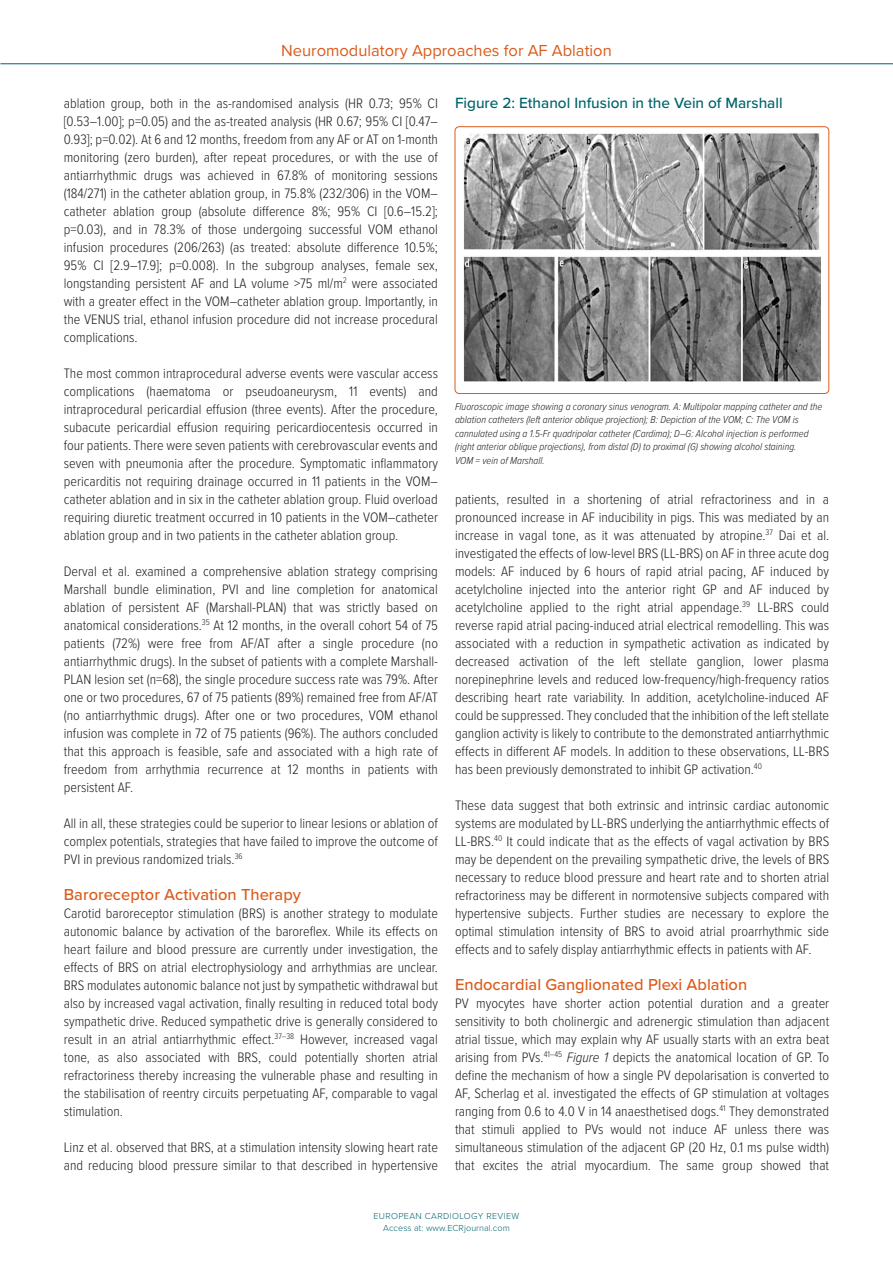
<style>
.page{position:relative;width:893px;height:1263px;background:#fff}
.page>*{position:absolute;margin:0;border:0;box-sizing:border-box;transform-origin:0 0}
._09b_HEADING_B{font:500 16.5px "Proxima Nova";color:#db5c1c}
.t1{font:16.5px "Proxima Nova";color:#db5c1c}
._11_FIG-TABLE_HEADIN{font:500 15.3px "Proxima Nova";color:#00636c}
._10_BODY_TEXT{font:300 14.25px/18px "Proxima Nova Cond";color:#231f20;text-align:justify}
._11a_CAPTION_FIG-TAB{font:italic 300 10.5px/13.5px "Proxima Nova Cond";color:#231f20}
.t2{font:300 9px/12.8px "Proxima Nova";letter-spacing:.025em;color:#00636c;text-align:center}
.s1{font-style:italic}
</style>
<div class="page">
<hr style="left:0;top:64px;width:893px;height:1px;background:#00636c">
<img style="left:463px;top:133px;width:357px;height:249px">
<div style="left:455px;top:126px;width:374px;height:268px;border:1px solid #db5c1c;border-radius:4px"></div>
<p class="t1" style="left:281px;top:38px;width:332px">Neuromodulatory Approaches for AF Ablation</p>
<p class="_10_BODY_TEXT" style="left:64px;top:94px;width:376px">ablation group, both in the as-randomised analysis (HR 0.73; 95% CI [0.53–1.00]; p=0.05) and the as-treated analysis (HR 0.67; 95% CI [0.47– 0.93]; p=0.02). At 6 and 12 months, freedom from any AF or AT on 1-month monitoring (zero burden), after repeat procedures, or with the use of antiarrhythmic drugs was achieved in 67.8% of monitoring sessions (184/271) in the catheter ablation group, in 75.8% (232/306) in the VOM– catheter ablation group (absolute difference 8%; 95% CI [0.6–15.2]; p=0.03), and in 78.3% of those undergoing successful VOM ethanol infusion procedures (206/263) (as treated: absolute difference 10.5%; 95% CI [2.9–17.9]; p=0.008). In the subgroup analyses, female sex, longstanding persistent AF and LA volume &gt;75 ml/m<sup>2</sup> were associated with a greater effect in the VOM–catheter ablation group. Importantly, in the VENUS trial, ethanol infusion procedure did not increase procedural complications.</p>
<p class="_10_BODY_TEXT" style="left:64px;top:364px;width:376px">The most common intraprocedural adverse events were vascular access complications (haematoma or pseudoaneurysm, 11 events) and intraprocedural pericardial effusion (three events). After the procedure, subacute pericardial effusion requiring pericardiocentesis occurred in four patients. There were seven patients with cerebrovascular events and seven with pneumonia after the procedure. Symptomatic inflammatory pericarditis not requiring drainage occurred in 11 patients in the VOM– catheter ablation and in six in the catheter ablation group. Fluid overload requiring diuretic treatment occurred in 10 patients in the VOM–catheter ablation group and in two patients in the catheter ablation group.</p>
<p class="_10_BODY_TEXT" style="left:64px;top:562px;width:376px">Derval et al. examined a comprehensive ablation strategy comprising Marshall bundle elimination, PVI and line completion for anatomical ablation of persistent AF (Marshall-PLAN) that was strictly based on anatomical considerations.<sup>35</sup> At 12 months, in the overall cohort 54 of 75 patients (72%) were free from AF/AT after a single procedure (no antiarrhythmic drugs). In the subset of patients with a complete Marshall-PLAN lesion set (n=68), the single procedure success rate was 79%. After one or two procedures, 67 of 75 patients (89%) remained free from AF/AT (no antiarrhythmic drugs). After one or two procedures, VOM ethanol infusion was complete in 72 of 75 patients (96%). The authors concluded that this approach is feasible, safe and associated with a high rate of freedom from arrhythmia recurrence at 12 months in patients with persistent AF.</p>
<p class="_10_BODY_TEXT" style="left:64px;top:814px;width:376px">All in all, these strategies could be superior to linear lesions or ablation of complex potentials, strategies that have failed to improve the outcome of PVI in previous randomized trials.<sup>36</sup></p>
<p class="_09b_HEADING_B" style="left:64px;top:882px;width:239px">Baroreceptor Activation Therapy</p>
<p class="_10_BODY_TEXT" style="left:64px;top:904px;width:376px">Carotid baroreceptor stimulation (BRS) is another strategy to modulate autonomic balance by activation of the baroreflex. While its effects on heart failure and blood pressure are currently under investigation, the effects of BRS on atrial electrophysiology and arrhythmias are unclear.<br>BRS modulates autonomic balance not just by sympathetic withdrawal but also by increased vagal activation, finally resulting in reduced total body sympathetic drive. Reduced sympathetic drive is generally considered to result in an atrial antiarrhythmic effect.<sup>37–38</sup> However, increased vagal tone, as also associated with BRS, could potentially shorten atrial refractoriness thereby increasing the vulnerable phase and resulting in the stabilisation of reentry circuits perpetuating AF, comparable to vagal stimulation.</p>
<p class="_10_BODY_TEXT" style="left:64px;top:1138px;width:376px">Linz et al. observed that BRS, at a stimulation intensity slowing heart rate and reducing blood pressure similar to that described in hypertensive</p>
<p class="_11_FIG-TABLE_HEADIN" style="left:455px;top:91px;width:329px">Figure 2: Ethanol Infusion in the Vein of Marshall</p>
<p class="_11a_CAPTION_FIG-TAB" style="left:455px;top:399px;width:369px">Fluoroscopic image showing a coronary sinus venogram. A: Multipolar mapping catheter and the ablation catheters (left anterior oblique projection); B: Depiction of the VOM; C: The VOM is cannulated using a 1.5-Fr quadripolar catheter (Cardima); D–G: Alcohol injection is performed (right anterior oblique projections), from distal (D) to proximal (G) showing alcohol staining.<br>VOM = vein of Marshall.</p>
<p class="_10_BODY_TEXT" style="left:455px;top:490px;width:376px">patients, resulted in a shortening of atrial refractoriness and in a pronounced increase in AF inducibility in pigs. This was mediated by an increase in vagal tone, as it was attenuated by atropine.<sup>37</sup> Dai et al. investigated the effects of low-level BRS (LL-BRS) on AF in three acute dog models: AF induced by 6 hours of rapid atrial pacing, AF induced by acetylcholine injected into the anterior right GP and AF induced by acetylcholine applied to the right atrial appendage.<sup>39</sup> LL-BRS could reverse rapid atrial pacing-induced atrial electrical remodelling. This was associated with a reduction in sympathetic activation as indicated by decreased activation of the left stellate ganglion, lower plasma norepinephrine levels and reduced low-frequency/high-frequency ratios describing heart rate variability. In addition, acetylcholine-induced AF could be suppressed. They concluded that the inhibition of the left stellate ganglion activity is likely to contribute to the demonstrated antiarrhythmic effects in different AF models. In addition to these observations, LL-BRS has been previously demonstrated to inhibit GP activation.<sup>40</sup></p>
<p class="_10_BODY_TEXT" style="left:455px;top:796px;width:376px">These data suggest that both extrinsic and intrinsic cardiac autonomic systems are modulated by LL-BRS underlying the antiarrhythmic effects of LL-BRS.<sup>40</sup> It could indicate that as the effects of vagal activation by BRS may be dependent on the prevailing sympathetic drive, the levels of BRS necessary to reduce blood pressure and heart rate and to shorten atrial refractoriness may be different in normotensive subjects compared with hypertensive subjects. Further studies are necessary to explore the optimal stimulation intensity of BRS to avoid atrial proarrhythmic side effects and to safely display antiarrhythmic effects in patients with AF.</p>
<p class="_09b_HEADING_B" style="left:455px;top:972px;width:294px">Endocardial Ganglionated Plexi Ablation</p>
<p class="_10_BODY_TEXT" style="left:455px;top:994px;width:376px">PV myocytes have shorter action potential duration and a greater sensitivity to both cholinergic and adrenergic stimulation than adjacent atrial tissue, which may explain why AF usually starts with an extra beat arising from PVs.<sup>41–45</sup> <span class="s1">Figure 1</span> depicts the anatomical location of GP. To define the mechanism of how a single PV depolarisation is converted to AF, Scherlag et al. investigated the effects of GP stimulation at voltages ranging from 0.6 to 4.0 V in 14 anaesthetised dogs.<sup>41</sup> They demonstrated that stimuli applied to PVs would not induce AF unless there was simultaneous stimulation of the adjacent GP (20 Hz, 0.1 ms pulse width) that excites the atrial myocardium. The same group showed that</p>
<p class="t2" style="left:374px;top:1209px;width:147px">EUROPEAN CARDIOLOGY REVIEW<br>Access at: www.ECRjournal.com</p>
</div>
